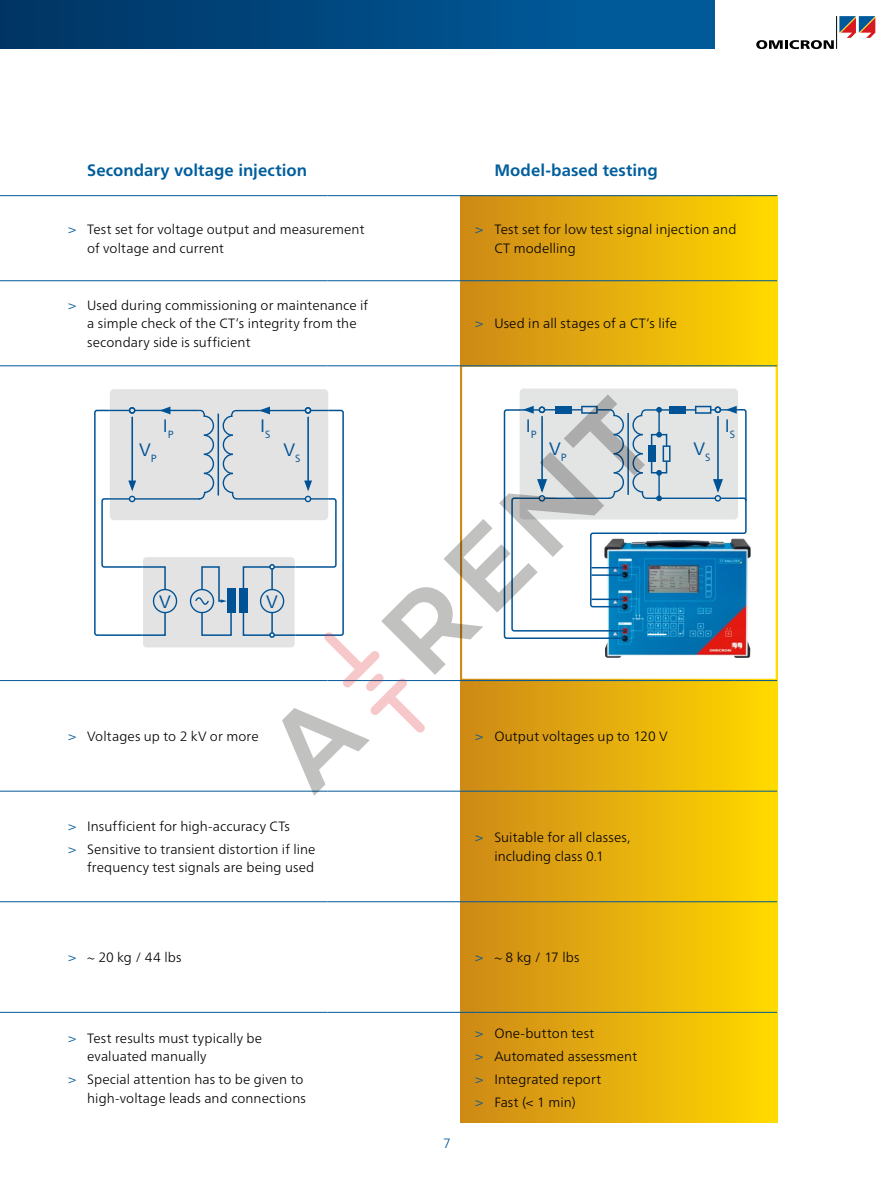
<style>
.page{position:relative;width:893px;height:1191px;background:#fff}
.page>*{position:absolute;margin:0;border:0;box-sizing:border-box;transform-origin:0 0}
.t1{font:18px "Frutiger Neue LTW1 G";color:#005295}
.t2{font:700 16.5px "Frutiger Neue LTW1 G";letter-spacing:.005em;color:#005e9d}
.t3{font:300 13.5px/18.8px "Frutiger Neue LTW1 G";letter-spacing:.01em;color:#000}
.t4{font:300 13.5px "Frutiger Neue LTW1 G";color:#00599a}
.s1{font-size:14.25px;color:#00599a}
</style>
<div class="page">
<div style="left:0;top:0;width:714px;height:49px;background:linear-gradient(to right,#003564,#005ea0)"></div>
<svg style="left:756px;top:16px;width:119px;height:33px"></svg>
<div style="left:461px;top:195px;width:316px;height:928px;background:linear-gradient(to right,#cd8819,#ffd900)"></div>
<div style="left:461px;top:366px;width:315px;height:313px;background:#fff"></div>
<hr style="left:0;top:680px;width:68px;height:1px;background:#00599a">
<hr style="left:68px;top:680px;width:259px;height:1px;background:#00599a">
<hr style="left:735px;top:680px;width:42px;height:1px;background:#00599a">
<hr style="left:0;top:791px;width:68px;height:1px;background:#00599a">
<hr style="left:68px;top:791px;width:259px;height:1px;background:#00599a">
<hr style="left:735px;top:791px;width:42px;height:1px;background:#00599a">
<hr style="left:0;top:901px;width:68px;height:1px;background:#00599a">
<hr style="left:68px;top:901px;width:259px;height:1px;background:#00599a">
<hr style="left:327px;top:901px;width:43px;height:1px;background:#00599a">
<hr style="left:370px;top:901px;width:105px;height:1px;background:#00599a">
<hr style="left:475px;top:901px;width:260px;height:1px;background:#00599a">
<hr style="left:735px;top:901px;width:42px;height:1px;background:#00599a">
<hr style="left:0;top:1012px;width:68px;height:1px;background:#00599a">
<hr style="left:68px;top:1012px;width:259px;height:1px;background:#00599a">
<hr style="left:327px;top:1012px;width:43px;height:1px;background:#00599a">
<hr style="left:370px;top:1012px;width:105px;height:1px;background:#00599a">
<hr style="left:475px;top:1012px;width:260px;height:1px;background:#00599a">
<hr style="left:735px;top:1012px;width:42px;height:1px;background:#00599a">
<hr style="left:0;top:280px;width:68px;height:1px;background:#00599a">
<hr style="left:68px;top:280px;width:259px;height:1px;background:#00599a">
<hr style="left:327px;top:280px;width:43px;height:1px;background:#00599a">
<hr style="left:370px;top:280px;width:105px;height:1px;background:#00599a">
<hr style="left:475px;top:280px;width:260px;height:1px;background:#00599a">
<hr style="left:735px;top:280px;width:42px;height:1px;background:#00599a">
<hr style="left:0;top:365px;width:68px;height:1px;background:#00599a">
<hr style="left:68px;top:365px;width:259px;height:1px;background:#00599a">
<hr style="left:327px;top:365px;width:43px;height:1px;background:#00599a">
<hr style="left:370px;top:365px;width:105px;height:1px;background:#00599a">
<hr style="left:475px;top:365px;width:260px;height:1px;background:#00599a">
<hr style="left:735px;top:365px;width:42px;height:1px;background:#00599a">
<hr style="left:0;top:195px;width:68px;height:1px;background:#00599a">
<hr style="left:68px;top:195px;width:259px;height:1px;background:#00599a">
<hr style="left:327px;top:195px;width:43px;height:1px;background:#00599a">
<hr style="left:370px;top:195px;width:105px;height:1px;background:#00599a">
<hr style="left:475px;top:195px;width:260px;height:1px;background:#00599a">
<hr style="left:735px;top:195px;width:42px;height:1px;background:#00599a">
<div style="left:110px;top:389px;width:218px;height:131px;background:#e3e3e3;border-radius:4px"></div>
<hr style="left:135px;top:410px;width:65px;height:1px;background:#005295">
<hr style="left:135px;top:498px;width:65px;height:1px;background:#005295">
<div style="left:142px;top:556px;width:153px;height:92px;background:#e3e3e3;border-radius:4px"></div>
<div style="left:153px;top:589px;width:24px;height:24px;border:1px solid #005295;border-radius:50%"></div>
<div style="left:190px;top:589px;width:24px;height:24px;border:1px solid #005295;border-radius:50%"></div>
<svg style="left:94px;top:406px;width:76px;height:230px"></svg>
<img style="left:747px;top:543px;width:4px;height:115px">
<div style="left:520px;top:388px;width:218px;height:131px;background:#e3e4e4;border-radius:4px"></div>
<svg style="left:194px;top:394px;width:553px;height:402px"></svg>
<p class="t2" style="left:87px;top:161px;width:221px">Secondary voltage injection</p>
<p class="t2" style="left:494px;top:161px;width:165px">Model-based testing</p>
<p class="t3" style="left:87px;top:220px;width:279px;text-indent:-19px"><span class="s1">&gt;</span> Test set for voltage output and measurement of voltage and current</p>
<p class="t3" style="left:494px;top:220px;width:244px;text-indent:-19px"><span class="s1">&gt;</span> Test set for low test signal injection and<br>CT modelling</p>
<p class="t3" style="left:87px;top:295px;width:283px;text-indent:-19px"><span class="s1">&gt;</span> Used during commissioning or maintenance if a simple check of the CT‘s integrity from the secondary side is sufficient</p>
<p class="t3" style="left:475px;top:314px;width:203px"><span class="s1">&gt;</span> Used in all stages of a CT‘s life</p>
<h1 class="t1" style="left:163px;top:415px;width:12px">I<sub>P</sub></h1>
<h1 class="t1" style="left:260px;top:415px;width:12px">I<sub>S</sub></h1>
<h1 class="t1" style="left:526px;top:414px;width:12px">I<sub>P</sub></h1>
<h1 class="t1" style="left:725px;top:414px;width:12px">I<sub>S</sub></h1>
<h1 class="t1" style="left:139px;top:438px;width:19px">V<sub>P</sub></h1>
<h1 class="t1" style="left:284px;top:438px;width:19px">V<sub>S</sub></h1>
<h1 class="t1" style="left:549px;top:438px;width:19px">V<sub>P</sub></h1>
<h1 class="t1" style="left:693px;top:438px;width:19px">V<sub>S</sub></h1>
<h1 class="t1" style="left:159px;top:591px;width:13px">V</h1>
<h1 class="t1" style="left:266px;top:591px;width:13px">V</h1>
<p class="t3" style="left:68px;top:727px;width:192px"><span class="s1">&gt;</span> Voltages up to 2 kV or more</p>
<p class="t3" style="left:475px;top:727px;width:194px"><span class="s1">&gt;</span> Output voltages up to 120 V</p>
<p class="t3" style="left:68px;top:814px;width:249px;line-height:23px"><span class="s1">&gt;</span> Insufficient for high-accuracy CTs<br><span class="s1">&gt;</span> Sensitive to transient distortion if line</p>
<p class="t3" style="left:87px;top:858px;width:229px">frequency test signals are being used</p>
<p class="t3" style="left:475px;top:828px;width:157px;text-align:center"><span class="s1">&gt;</span> Suitable for all classes, including class 0.1</p>
<p class="t3" style="left:68px;top:948px;width:115px"><span class="s1">&gt;</span> ~ 20 kg / 44 lbs</p>
<p class="t3" style="left:475px;top:948px;width:106px"><span class="s1">&gt;</span> ~ 8 kg / 17 lbs</p>
<p class="t3" style="left:87px;top:1028px;width:176px;text-indent:-19px"><span class="s1">&gt;</span> Test results must typically be evaluated manually</p>
<p class="t3" style="left:68px;top:1070px;width:239px;text-align:right"><span class="s1">&gt;</span> Special attention has to be given to high-voltage leads and connections</p>
<p class="t4" style="left:443px;top:1135px;width:9px">7</p>
<p class="t3" style="left:475px;top:1022px;width:164px;line-height:23px"><span class="s1">&gt;</span> One-button test<br><span class="s1">&gt;</span> Automated assessment <span class="s1">&gt;</span> Integrated report<br><span class="s1">&gt;</span> Fast (&lt; 1 min)</p>
</div>
